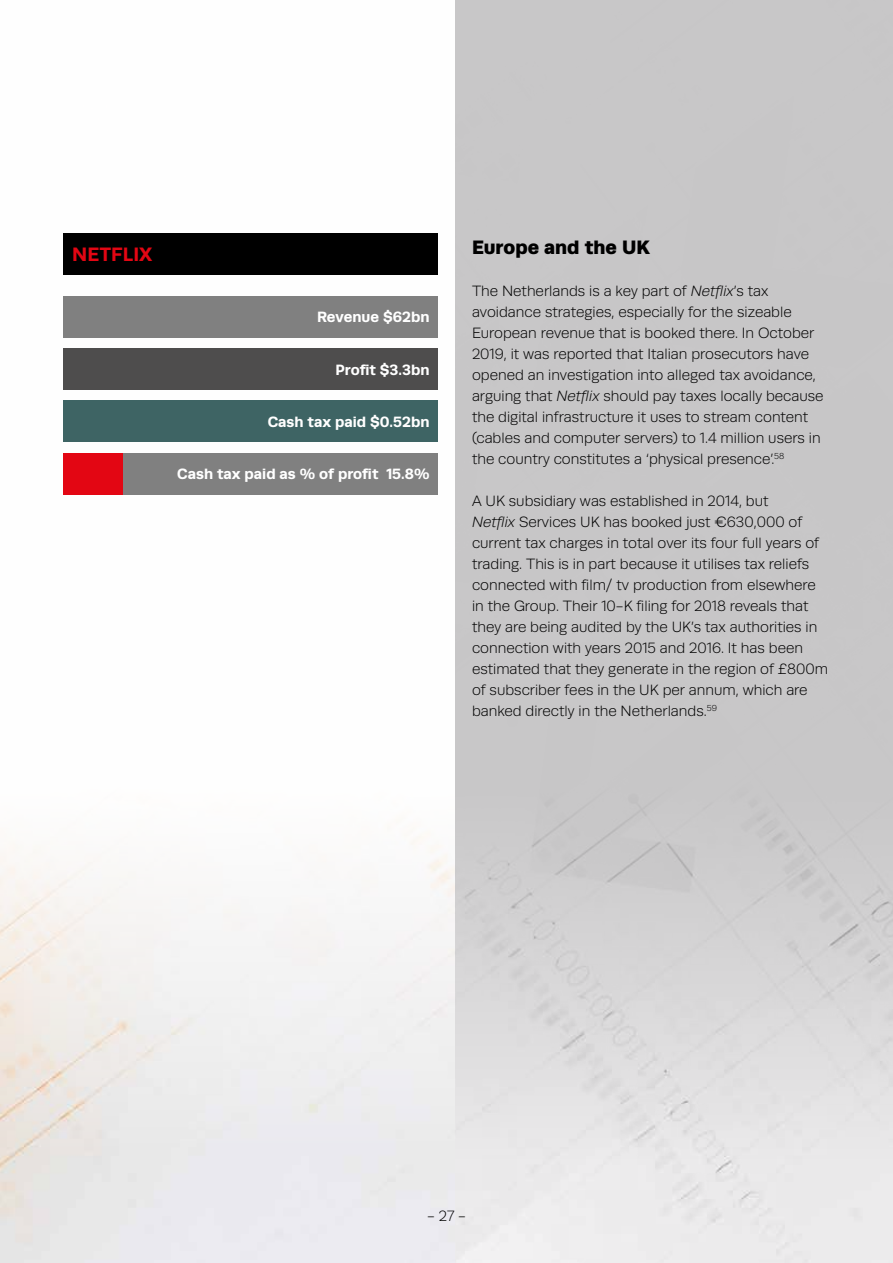
<style>
.page{position:relative;width:893px;height:1263px;background:#fff}
.page>*{position:absolute;margin:0;border:0;box-sizing:border-box;transform-origin:0 0}
.t1{font:900 19.5px "Runda";color:#000}
.t2{font:700 19.5px "Runda";color:#e30613}
.t3{font:300 15px/21px "Runda";color:#000}
.t4{font:700 15px "Runda";color:#fff}
.s1{font-style:italic}
</style>
<div class="page">
<img style="left:0;top:233px;width:455px;height:1030px">
<svg style="left:455px;top:0;width:438px;height:1263px;background:#cecdce"></svg>
<div style="left:64px;top:348px;width:374px;height:42px;background:#4e4d4d"></div>
<div style="left:64px;top:296px;width:374px;height:41px;background:#808080"></div>
<div style="left:64px;top:400px;width:374px;height:42px;background:#3e6464"></div>
<div style="left:64px;top:453px;width:374px;height:41px;background:#808080"></div>
<div style="left:64px;top:453px;width:59px;height:41px;background:#e30613"></div>
<div style="left:64px;top:233px;width:374px;height:41px;background:#000"></div>
<h1 class="t2" style="left:72px;top:245px;width:82px">NETFLIX</h1>
<p class="t4" style="left:317px;top:310px;width:114px">Revenue $62bn</p>
<p class="t4" style="left:336px;top:363px;width:95px">Profit $3.3bn</p>
<p class="t4" style="left:268px;top:415px;width:163px">Cash tax paid $0.52bn</p>
<p class="t4" style="left:177px;top:467px;width:254px">Cash tax paid as % of profit 15.8%</p>
<h1 class="t1" style="left:472px;top:238px;width:179px">Europe and the UK</h1>
<p class="t3" style="left:472px;top:281px;width:353px">The Netherlands is a key part of <span class="s1">Netflix</span>’s tax avoidance strategies, especially for the sizeable European revenue that is booked there. In October 2019, it was reported that Italian prosecutors have opened an investigation into alleged tax avoidance, arguing that <span class="s1">Netflix</span> should pay taxes locally because the digital infrastructure it uses to stream content (cables and computer servers) to 1.4 million users in the country constitutes a ‘physical presence’.<sup>58</sup></p>
<p class="t3" style="left:472px;top:491px;width:358px">A UK subsidiary was established in 2014, but<br><span class="s1">Netflix</span> Services UK has booked just €630,000 of current tax charges in total over its four full years of trading. This is in part because it utilises tax reliefs connected with film/ tv production from elsewhere in the Group. Their 10-K filing for 2018 reveals that they are being audited by the UK’s tax authorities in connection with years 2015 and 2016. It has been estimated that they generate in the region of £800m of subscriber fees in the UK per annum, which are banked directly in the Netherlands.<sup>59</sup></p>
<p class="t3" style="left:427px;top:1205px;width:40px">- 27 -</p>
</div>
